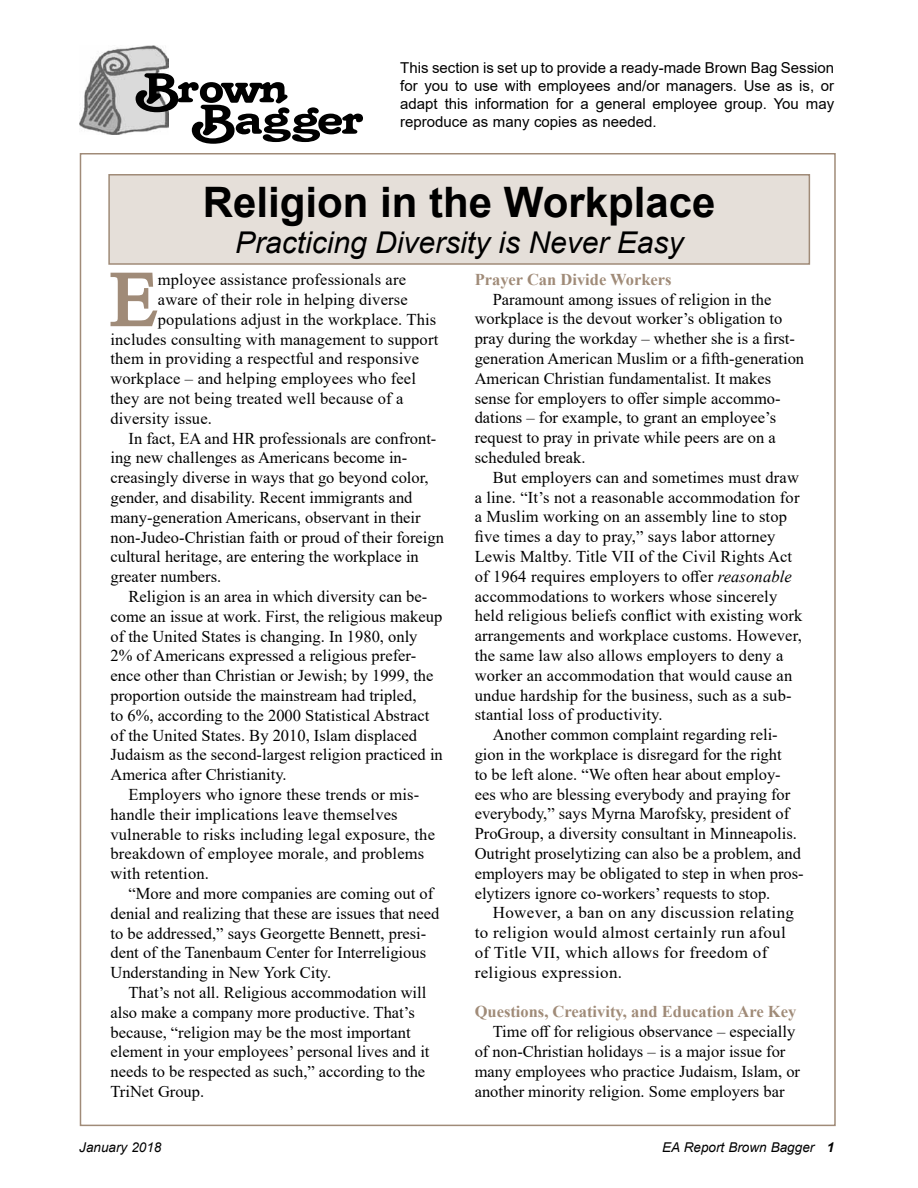
<style>
.page{position:relative;width:918px;height:1188px;background:#fff}
.page>*{position:absolute;margin:0;border:0;box-sizing:border-box;transform-origin:0 0}
.t1{font:76.35px "Times New Roman";color:#a08b78}
.t2{font:54px "Tango BT";letter-spacing:-.05em;color:#000;scale:1.3 1}
.t3{font:700 42px "Arial";color:#000}
.t4{font:italic 30px "Arial";color:#000}
.t5{font:16.5px/19.8px "Times New Roman";color:#000}
.t6{font:16.5px "Times New Roman";letter-spacing:.02em;color:#000}
.t7{font:700 16.5px "Times New Roman";color:#a08b78}
.t8{font:15px/18px "Arial";color:#000;text-align:justify}
.t9{font:italic 13.5px "Arial";color:#000}
.s1{font-style:italic}
.s2{font-weight:700}
</style>
<div class="page">
<img style="left:80px;top:46px;width:88px;height:88px">
<div style="left:109px;top:175px;width:700px;height:89px;background:#e5dfd9"></div>
<div style="left:108px;top:174px;width:702px;height:91px;border:2px solid #a08b78"></div>
<svg style="left:110px;top:272px;width:48px;height:55px"></svg>
<h2 class="t2" style="left:135px;top:58px;width:119px">Brown</h2>
<h2 class="t2" style="left:191px;top:90px;width:134px">Bagger</h2>
<p class="t8" style="left:400px;top:59px;width:435px">This section is set up to provide a ready-made Brown Bag Session for you to use with employees and/or managers. Use as is, or adapt this information for a general employee group. You may reproduce as many copies as needed.</p>
<h3 class="t3" style="left:203px;top:172px;width:514px">Religion in the Workplace</h3>
<h3 class="t4" style="left:235px;top:223px;width:450px">Practicing Diversity is Never Easy</h3>
<h1 class="t1" style="left:110px;top:245px;width:48px">E</h1>
<p class="t5" style="left:158px;top:269px;width:250px">mployee assistance professionals are</p>
<p class="t5" style="left:158px;top:289px;width:251px">aware of their role in helping diverse</p>
<p class="t5" style="left:158px;top:309px;width:280px">populations adjust in the workplace. This</p>
<p class="t5" style="left:110px;top:329px;width:329px">includes consulting with management to support</p>
<p class="t5" style="left:110px;top:348px;width:310px">them in providing a respectful and responsive</p>
<p class="t5" style="left:110px;top:368px;width:307px">workplace – and helping employees who feel</p>
<p class="t5" style="left:110px;top:388px;width:295px">they are not being treated well because of a</p>
<p class="t5" style="left:110px;top:408px;width:103px">diversity issue.</p>
<p class="t5" style="left:129px;top:428px;width:309px">In fact, EA and HR professionals are confront-</p>
<p class="t5" style="left:110px;top:447px;width:298px">ing new challenges as Americans become in-</p>
<p class="t5" style="left:110px;top:467px;width:320px">creasingly diverse in ways that go beyond color,</p>
<p class="t5" style="left:110px;top:487px;width:304px">gender, and disability. Recent immigrants and</p>
<p class="t5" style="left:110px;top:507px;width:312px">many-generation Americans, observant in their</p>
<p class="t5" style="left:110px;top:527px;width:335px">non-Judeo-Christian faith or proud of their foreign</p>
<p class="t5" style="left:110px;top:546px;width:310px">cultural heritage, are entering the workplace in</p>
<p class="t5" style="left:110px;top:566px;width:112px">greater numbers.</p>
<p class="t5" style="left:129px;top:586px;width:300px">Religion is an area in which diversity can be-</p>
<p class="t5" style="left:110px;top:606px;width:333px">come an issue at work. First, the religious makeup</p>
<p class="t5" style="left:110px;top:626px;width:309px">of the United States is changing. In 1980, only</p>
<p class="t5" style="left:110px;top:645px;width:307px">2% of Americans expressed a religious prefer-</p>
<p class="t5" style="left:110px;top:665px;width:325px">ence other than Christian or Jewish; by 1999, the</p>
<p class="t5" style="left:110px;top:685px;width:308px">proportion outside the mainstream had tripled,</p>
<p class="t5" style="left:110px;top:705px;width:320px">to 6%, according to the 2000 Statistical Abstract</p>
<p class="t5" style="left:110px;top:725px;width:308px">of the United States. By 2010, Islam displaced</p>
<p class="t5" style="left:110px;top:744px;width:334px">Judaism as the second-largest religion practiced in</p>
<p class="t5" style="left:110px;top:764px;width:178px">America after Christianity.</p>
<p class="t5" style="left:128px;top:784px;width:292px">Employers who ignore these trends or mis-</p>
<p class="t5" style="left:110px;top:804px;width:289px">handle their implications leave themselves</p>
<p class="t5" style="left:110px;top:824px;width:326px">vulnerable to risks including legal exposure, the</p>
<p class="t5" style="left:110px;top:843px;width:315px">breakdown of employee morale, and problems</p>
<p class="t5" style="left:110px;top:863px;width:100px">with retention.</p>
<p class="t5" style="left:128px;top:883px;width:306px">“More and more companies are coming out of</p>
<p class="t5" style="left:110px;top:903px;width:331px">denial and realizing that these are issues that need</p>
<p class="t5" style="left:110px;top:923px;width:317px">to be addressed,” says Georgette Bennett, presi-</p>
<p class="t5" style="left:110px;top:942px;width:317px">dent of the Tanenbaum Center for Interreligious</p>
<p class="t5" style="left:110px;top:962px;width:222px">Understanding in New York City.</p>
<p class="t5" style="left:128px;top:982px;width:299px">That’s not all. Religious accommodation will</p>
<p class="t5" style="left:110px;top:1002px;width:306px">also make a company more productive. That’s</p>
<p class="t5" style="left:110px;top:1022px;width:302px">because, “religion may be the most important</p>
<p class="t5" style="left:110px;top:1041px;width:321px">element in your employees’ personal lives and it</p>
<p class="t5" style="left:110px;top:1061px;width:316px">needs to be respected as such,” according to the</p>
<p class="t5" style="left:110px;top:1081px;width:95px">TriNet Group.</p>
<p class="t7" style="left:475px;top:267px;width:198px">Prayer Can Divide Workers</p>
<p class="t5" style="left:475px;top:289px;width:331px;text-indent:18px">Paramount among issues of religion in the workplace is the devout worker’s obligation to pray during the workday – whether she is a first&shy;generation American Muslim or a fifth-generation American Christian fundamentalist. It makes sense for employers to offer simple accommo&shy;dations – for example, to grant an employee’s request to pray in private while peers are on a scheduled break.</p>
<p class="t5" style="left:493px;top:467px;width:308px">But employers can and sometimes must draw</p>
<p class="t5" style="left:475px;top:487px;width:326px">a line. “It’s not a reasonable accommodation for</p>
<p class="t5" style="left:475px;top:506px;width:314px">a Muslim working on an assembly line to stop</p>
<p class="t5" style="left:475px;top:526px;width:302px">five times a day to pray,” says labor attorney</p>
<p class="t5" style="left:475px;top:546px;width:319px">Lewis Maltby. Title VII of the Civil Rights Act</p>
<p class="t5" style="left:475px;top:566px;width:319px">of 1964 requires employers to offer <span class="s1">reasonable</span></p>
<p class="t5" style="left:475px;top:586px;width:304px">accommodations to workers whose sincerely</p>
<p class="t5" style="left:475px;top:605px;width:329px">held religious beliefs conflict with existing work</p>
<p class="t5" style="left:475px;top:625px;width:329px">arrangements and workplace customs. However,</p>
<p class="t5" style="left:475px;top:645px;width:310px">the same law also allows employers to deny a</p>
<p class="t5" style="left:475px;top:665px;width:319px">worker an accommodation that would cause an</p>
<p class="t5" style="left:475px;top:685px;width:318px">undue hardship for the business, such as a sub-</p>
<p class="t5" style="left:475px;top:704px;width:189px">stantial loss of productivity.</p>
<p class="t5" style="left:493px;top:724px;width:286px">Another common complaint regarding reli-</p>
<p class="t5" style="left:475px;top:744px;width:309px">gion in the workplace is disregard for the right</p>
<p class="t5" style="left:475px;top:764px;width:308px">to be left alone. “We often hear about employ-</p>
<p class="t5" style="left:475px;top:784px;width:317px">ees who are blessing everybody and praying for</p>
<p class="t5" style="left:475px;top:803px;width:316px">everybody,” says Myrna Marofsky, president of</p>
<p class="t5" style="left:475px;top:823px;width:324px">ProGroup, a diversity consultant in Minneapolis.</p>
<p class="t5" style="left:475px;top:843px;width:328px">Outright proselytizing can also be a problem, and</p>
<p class="t5" style="left:475px;top:863px;width:331px">employers may be obligated to step in when pros-</p>
<p class="t5" style="left:475px;top:883px;width:297px">elytizers ignore co-workers’ requests to stop.</p>
<p class="t6" style="left:493px;top:901px;width:303px">However, a ban on any discussion relating</p>
<p class="t6" style="left:475px;top:921px;width:313px">to religion would almost certainly run afoul</p>
<p class="t6" style="left:475px;top:941px;width:294px">of Title VII, which allows for freedom of</p>
<p class="t6" style="left:475px;top:961px;width:149px">religious expression.</p>
<p class="t7" style="left:475px;top:1000px;width:323px">Questions, Creativity, and Education Are Key</p>
<p class="t5" style="left:475px;top:1021px;width:327px;text-indent:18px">Time off for religious observance – especially of non-Christian holidays – is a major issue for many employees who practice Judaism, Islam, or another minority religion. Some employers bar</p>
<p class="t9" style="left:79px;top:1139px;width:84px">January 2018</p>
<p class="t9" style="left:662px;top:1139px;width:174px">EA Report Brown Bagger <span class="s2">1</span></p>
</div>
